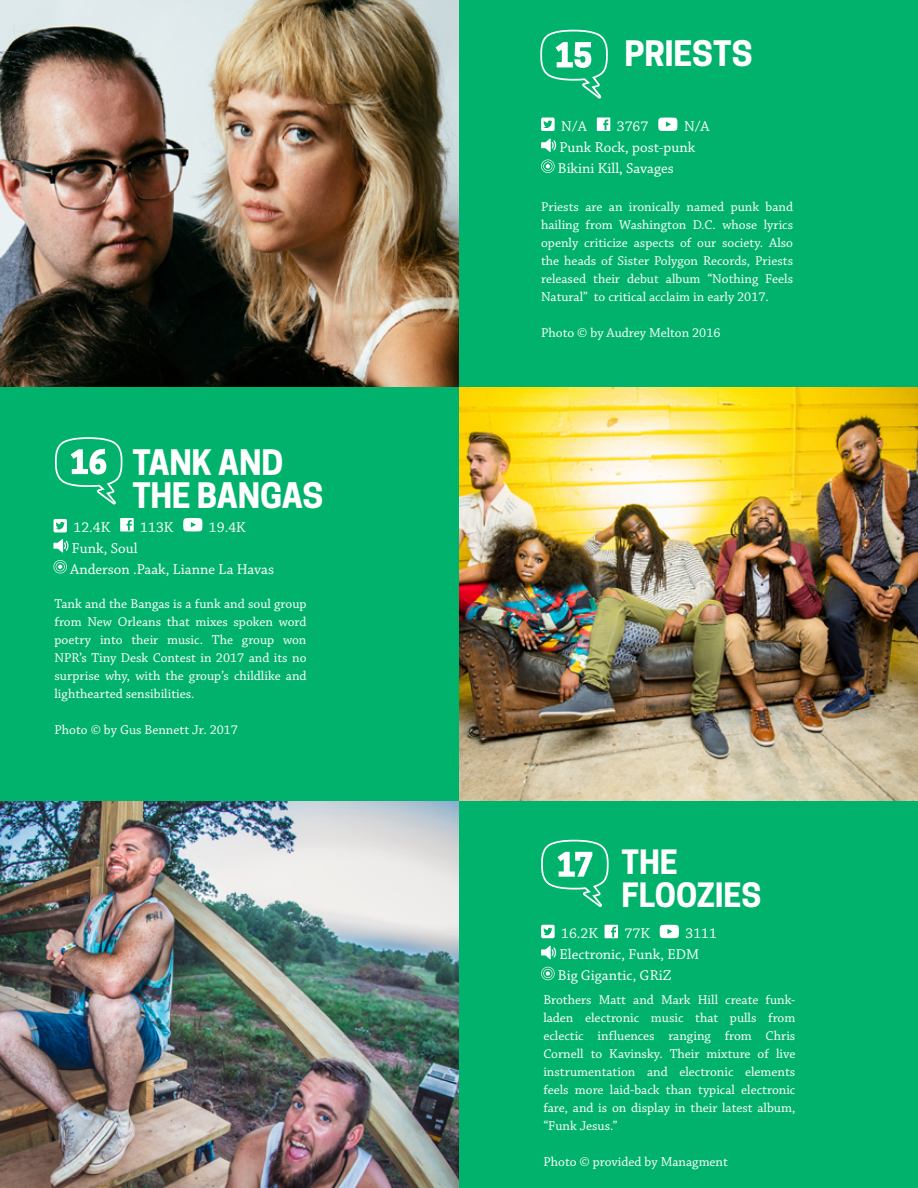
<style>
.page{position:relative;width:918px;height:1188px;background:#00b26b}
.page>*{position:absolute;margin:0;border:0;box-sizing:border-box;transform-origin:0 0}
.t1{font:700 33px "Cooper Hewitt";letter-spacing:-.01em;color:#fff}
.t2{font:700 31.5px/33px "Cooper Hewitt";letter-spacing:-.005em;color:#fff}
.t3{font:15px "Chaparral Pro";color:#fff}
.t4{font:13.5px/18px "Chaparral Pro";color:#fff;text-align:justify}
</style>
<div class="page">
<img style="left:0;top:0;width:459px;height:387px">
<img style="left:459px;top:387px;width:459px;height:414px">
<svg style="left:53px;top:519px;width:14px;height:13px"></svg>
<svg style="left:120px;top:518px;width:14px;height:14px"></svg>
<svg style="left:183px;top:518px;width:19px;height:14px"></svg>
<svg style="left:53px;top:539px;width:15px;height:14px"></svg>
<svg style="left:53px;top:560px;width:14px;height:14px"></svg>
<svg style="left:55px;top:437px;width:67px;height:68px"></svg>
<svg style="left:541px;top:118px;width:14px;height:13px"></svg>
<svg style="left:597px;top:118px;width:13px;height:13px"></svg>
<svg style="left:658px;top:117px;width:19px;height:14px"></svg>
<svg style="left:541px;top:138px;width:15px;height:14px"></svg>
<svg style="left:541px;top:160px;width:14px;height:13px"></svg>
<svg style="left:540px;top:30px;width:68px;height:69px"></svg>
<img style="left:0;top:801px;width:459px;height:387px">
<svg style="left:541px;top:925px;width:14px;height:13px"></svg>
<svg style="left:605px;top:925px;width:13px;height:13px"></svg>
<svg style="left:660px;top:925px;width:19px;height:13px"></svg>
<svg style="left:541px;top:946px;width:15px;height:13px"></svg>
<svg style="left:541px;top:967px;width:14px;height:13px"></svg>
<svg style="left:541px;top:840px;width:68px;height:67px"></svg>
<p class="t1" style="left:132px;top:444px;width:152px">TANK AND</p>
<p class="t1" style="left:132px;top:477px;width:192px">THE BANGAS</p>
<p class="t3" style="left:74px;top:518px;width:38px">12.4K</p>
<p class="t3" style="left:140px;top:518px;width:35px">113K</p>
<p class="t3" style="left:209px;top:518px;width:38px">19.4K</p>
<p class="t3" style="left:72px;top:539px;width:67px">Funk, Soul</p>
<p class="t3" style="left:70px;top:560px;width:205px">Anderson .Paak, Lianne La Havas</p>
<p class="t4" style="left:55px;top:595px;width:254px">Tank and the Bangas is a funk and soul group from New Orleans that mixes spoken word poetry into their music. The group won NPR’s Tiny Desk Contest in 2017 and its no surprise why, with the group’s childlike and lighthearted sensibilities.</p>
<p class="t4" style="left:55px;top:721px;width:185px">Photo © by Gus Bennett Jr. 2017</p>
<p class="t1" style="left:624px;top:34px;width:130px">PRIESTS</p>
<p class="t3" style="left:561px;top:118px;width:27px">N/A</p>
<p class="t3" style="left:617px;top:118px;width:33px">3767</p>
<p class="t3" style="left:684px;top:118px;width:27px">N/A</p>
<p class="t3" style="left:559px;top:139px;width:137px">Punk Rock, post-punk</p>
<p class="t3" style="left:558px;top:160px;width:117px">Bikini Kill, Savages</p>
<p class="t4" style="left:541px;top:199px;width:254px">Priests are an ironically named punk band hailing from Washington D.C. whose lyrics openly criticize aspects of our society. Also the heads of Sister Polygon Records, Priests released their debut album “Nothing Feels Natural” to critical acclaim in early 2017.</p>
<p class="t4" style="left:541px;top:325px;width:181px">Photo © by Audrey Melton 2016</p>
<p class="t2" style="left:622px;top:846px;width:141px">THE<br>FLOOZIES</p>
<p class="t3" style="left:561px;top:925px;width:38px">16.2K</p>
<p class="t3" style="left:625px;top:925px;width:27px">77K</p>
<p class="t3" style="left:685px;top:925px;width:33px">3111</p>
<p class="t3" style="left:559px;top:946px;width:141px">Electronic, Funk, EDM</p>
<p class="t3" style="left:558px;top:967px;width:115px">Big Gigantic, GRiZ</p>
<p class="t4" style="left:543px;top:991px;width:254px">Brothers Matt and Mark Hill create funk&shy;laden electronic music that pulls from eclectic influences ranging from Chris Cornell to Kavinsky. Their mixture of live instrumentation and electronic elements feels more laid-back than typical electronic fare, and is on display in their latest album, “Funk Jesus.”</p>
<p class="t4" style="left:543px;top:1153px;width:186px">Photo © provided by Managment</p>
</div>
